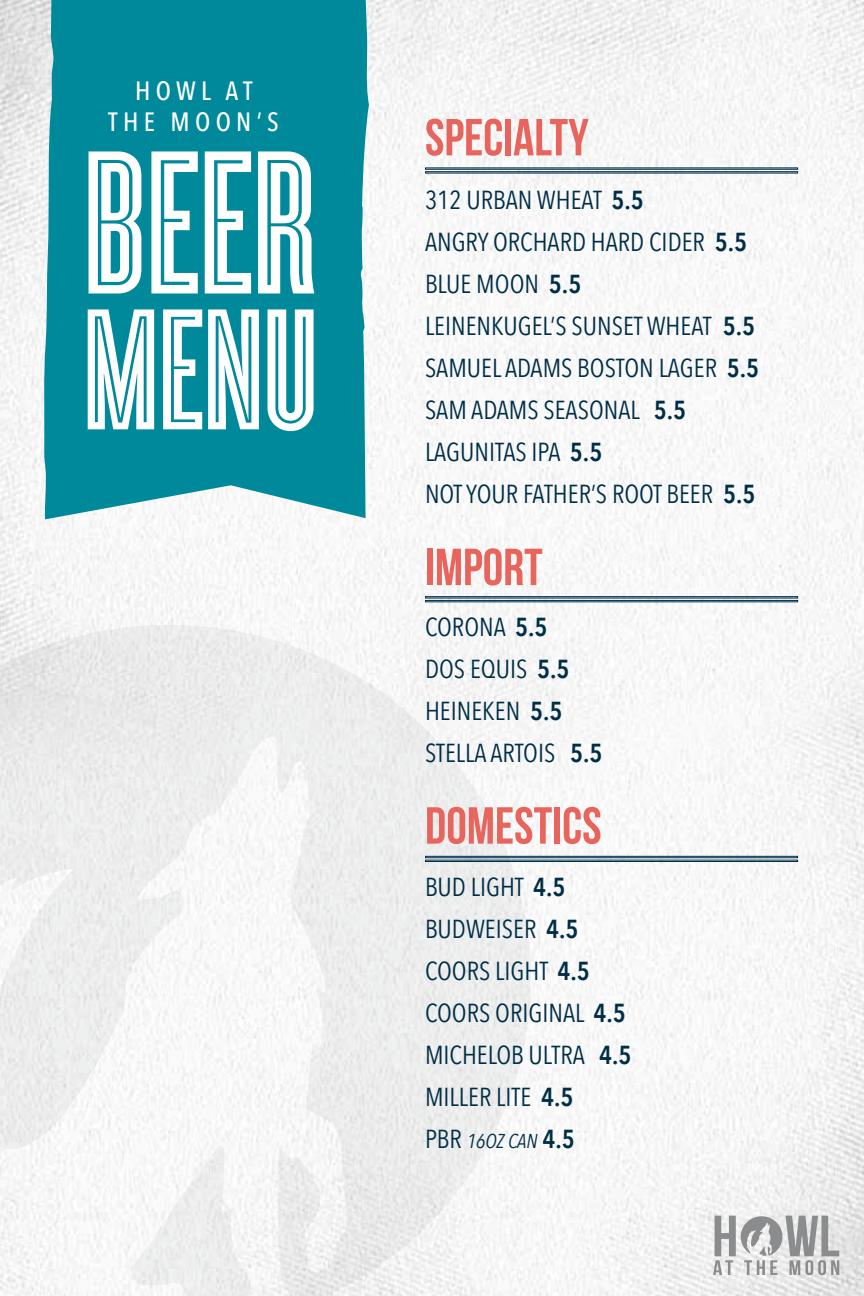
<style>
.page{position:relative;width:864px;height:1296px;background:#fff}
.page>*{position:absolute;margin:0;border:0;box-sizing:border-box;transform-origin:0 0}
.t1{font:213.2px "Cyclone";color:#fff}
.t2{font:180px "Cyclone";color:#fff}
.t3{font:52px "Bebas Neue";color:#e8655d}
.t4{font:500 26.4px/31.8px "Avenir Next Condensed";letter-spacing:.2em;color:#fff;text-align:center}
.t5{font:26px/42px "Avenir Next Condensed";color:#002e47}
.t6{font:italic 20px "Avenir Next Condensed";color:#002e47}
.s1{font-weight:600}
.s2{font-style:normal;font-size:26px}
.s3{font-weight:600;font-style:normal;font-size:26px}
</style>
<div class="page">
<img style="left:0;top:0;width:864px;height:1296px">
<svg style="left:0;top:625px;width:531px;height:671px;fill:#eff0f0"></svg>
<svg style="left:43px;top:0;width:330px;height:519px;background:#1190a0"></svg>
<svg style="left:713px;top:1216px;width:126px;height:59px"></svg>
<div style="left:425px;top:167px;width:373px;height:3px;border:1px solid #002e47"></div>
<div style="left:425px;top:171px;width:373px;height:2px;border:1px solid #002e47"></div>
<div style="left:425px;top:596px;width:373px;height:2px;border:1px solid #002e47"></div>
<div style="left:425px;top:600px;width:373px;height:2px;border:1px solid #002e47"></div>
<div style="left:425px;top:856px;width:373px;height:2px;border:1px solid #002e47"></div>
<div style="left:425px;top:860px;width:373px;height:2px;border:1px solid #002e47"></div>
<p class="t4" style="left:108px;top:74px;width:172px">HOWL AT<br>THE MOON’S</p>
<h1 class="t1" style="left:83px;top:77px;width:234px">BEER</h1>
<h2 class="t2" style="left:83px;top:246px;width:236px">MENU</h2>
<h3 class="t3" style="left:425px;top:109px;width:165px">SPECIALTY</h3>
<p class="t5" style="left:425px;top:178px;width:336px">312 URBAN WHEAT <span class="s1">5.5<br></span>ANGRY ORCHARD HARD CIDER <span class="s1">5.5<br></span>BLUE MOON <span class="s1">5.5<br></span>LEINENKUGEL’S SUNSET WHEAT <span class="s1">5.5<br></span>SAMUEL ADAMS BOSTON LAGER <span class="s1">5.5<br></span>SAM ADAMS SEASONAL <span class="s1">5.5<br></span>LAGUNITAS IPA <span class="s1">5.5<br></span>NOT YOUR FATHER’S ROOT BEER <span class="s1">5.5</span></p>
<h3 class="t3" style="left:425px;top:538px;width:119px">IMPORT</h3>
<p class="t5" style="left:425px;top:605px;width:179px">CORONA <span class="s1">5.5<br></span>DOS EQUIS <span class="s1">5.5<br></span>HEINEKEN <span class="s1">5.5<br></span>STELLA ARTOIS <span class="s1">5.5</span></p>
<h3 class="t3" style="left:425px;top:797px;width:178px">DOMESTICS</h3>
<p class="t5" style="left:425px;top:864px;width:208px">BUD LIGHT <span class="s1">4.5<br></span>BUDWEISER <span class="s1">4.5<br></span>COORS LIGHT <span class="s1">4.5<br></span>COORS ORIGINAL <span class="s1">4.5<br></span>MICHELOB ULTRA <span class="s1">4.5<br></span>MILLER LITE <span class="s1">4.5</span></p>
<p class="t6" style="left:425px;top:1129px;width:151px"><span class="s2">PBR</span> 16OZ CAN <span class="s3">4.5</span></p>
</div>
